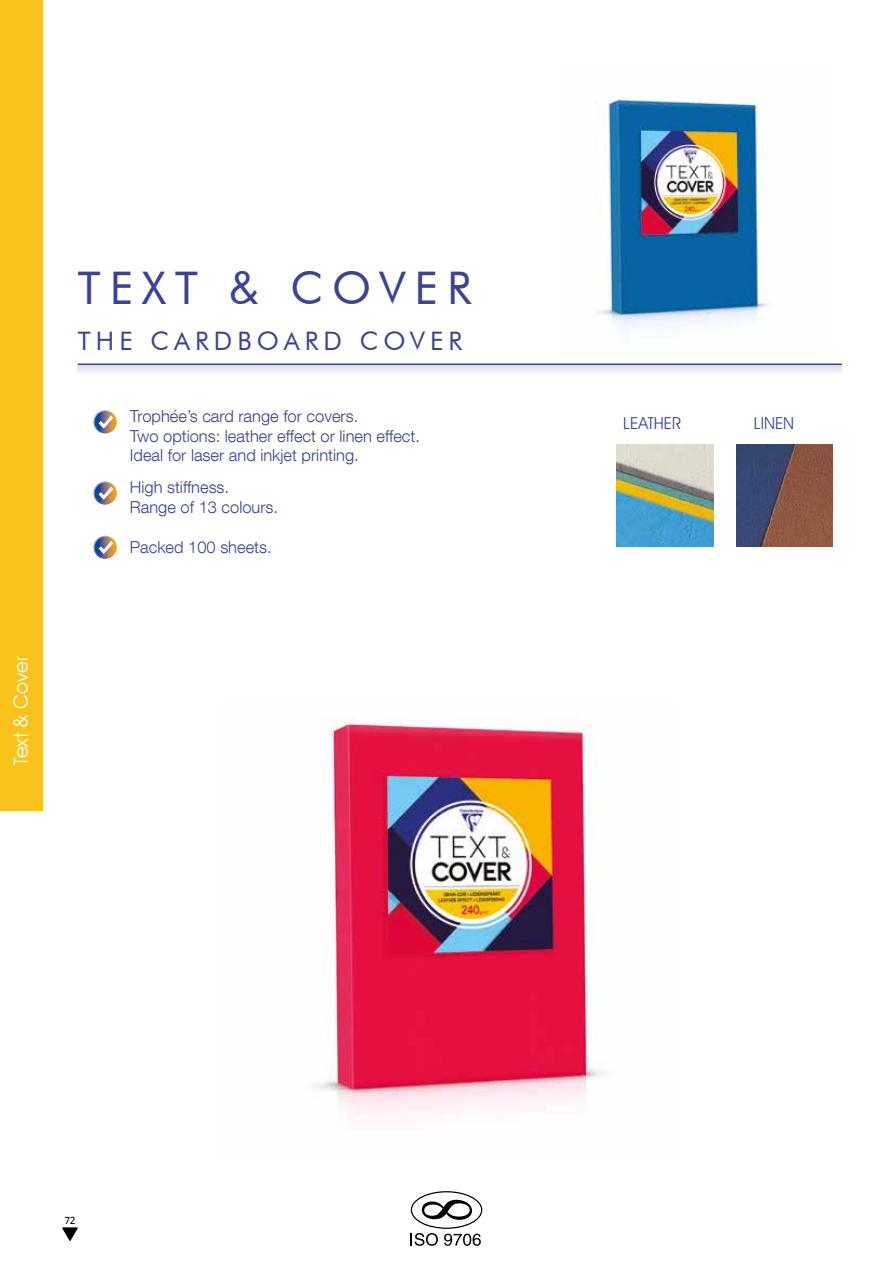
<style>
.page{position:relative;width:893px;height:1263px;background:#fff}
.page>*{position:absolute;margin:0;border:0;box-sizing:border-box;transform-origin:0 0}
.t1{font:45px "Futura BT";letter-spacing:.2em;color:#3b4395}
.t2{font:25.5px "Futura BT";letter-spacing:.2em;color:#3b4395}
.t3{font:19.5px "Avant Garde IT Cby BT";color:#fff}
.t4{font:300 16.5px/19.5px "Helvetica Neue LT Com";color:#3b4395}
.t5{font:16.5px "Avant Garde IT Cby BT";color:#3b4395}
.t6{font:600 12px "FNA Cv 2";color:#000}
</style>
<div class="page">
<svg style="left:62px;top:1227px;width:16px;height:14px"></svg>
<img style="left:595px;top:99px;width:173px;height:231px">
<img style="left:617px;top:444px;width:96px;height:102px">
<img style="left:736px;top:444px;width:96px;height:102px">
<hr style="left:78px;top:363px;width:764px;height:2px;background:#3b4395">
<div style="left:78px;top:364px;width:764px;height:24px;background:linear-gradient(to bottom,#e6e6f2,#fff)"></div>
<svg style="left:94px;top:410px;width:23px;height:24px"></svg>
<svg style="left:94px;top:482px;width:23px;height:23px"></svg>
<svg style="left:94px;top:536px;width:23px;height:23px"></svg>
<svg style="left:422px;top:1200px;width:50px;height:20px"></svg>
<div style="left:411px;top:1191px;width:71px;height:38px;border:1px solid #000;border-radius:50%"></div>
<svg style="left:411px;top:1233px;width:27px;height:13px"></svg>
<svg style="left:444px;top:1234px;width:37px;height:12px"></svg>
<img style="left:315px;top:717px;width:289px;height:398px">
<div style="left:0;top:0;width:43px;height:811px;background:#f9c31b"></div>
<p class="t3" style="left:9px;top:765px;width:110px;rotate:-90deg">Text &amp; Cover</p>
<h1 class="t1" style="left:78px;top:261px;width:395px">TEXT &amp; COVER</h1>
<h2 class="t2" style="left:78px;top:325px;width:386px">THE CARDBOARD COVER</h2>
<p class="t4" style="left:130px;top:406px;width:292px">Trophée’s card range for covers.<br>Two options: leather effect or linen effect.<br>Ideal for laser and inkjet printing.</p>
<p class="t4" style="left:130px;top:477px;width:150px">High stiffness.<br>Range of 13 colours.</p>
<p class="t4" style="left:130px;top:537px;width:143px">Packed 100 sheets.</p>
<p class="t5" style="left:623px;top:413px;width:59px">LEATHER</p>
<p class="t5" style="left:754px;top:413px;width:42px">LINEN</p>
<p class="t6" style="left:65px;top:1214px;width:12px">72</p>
</div>
